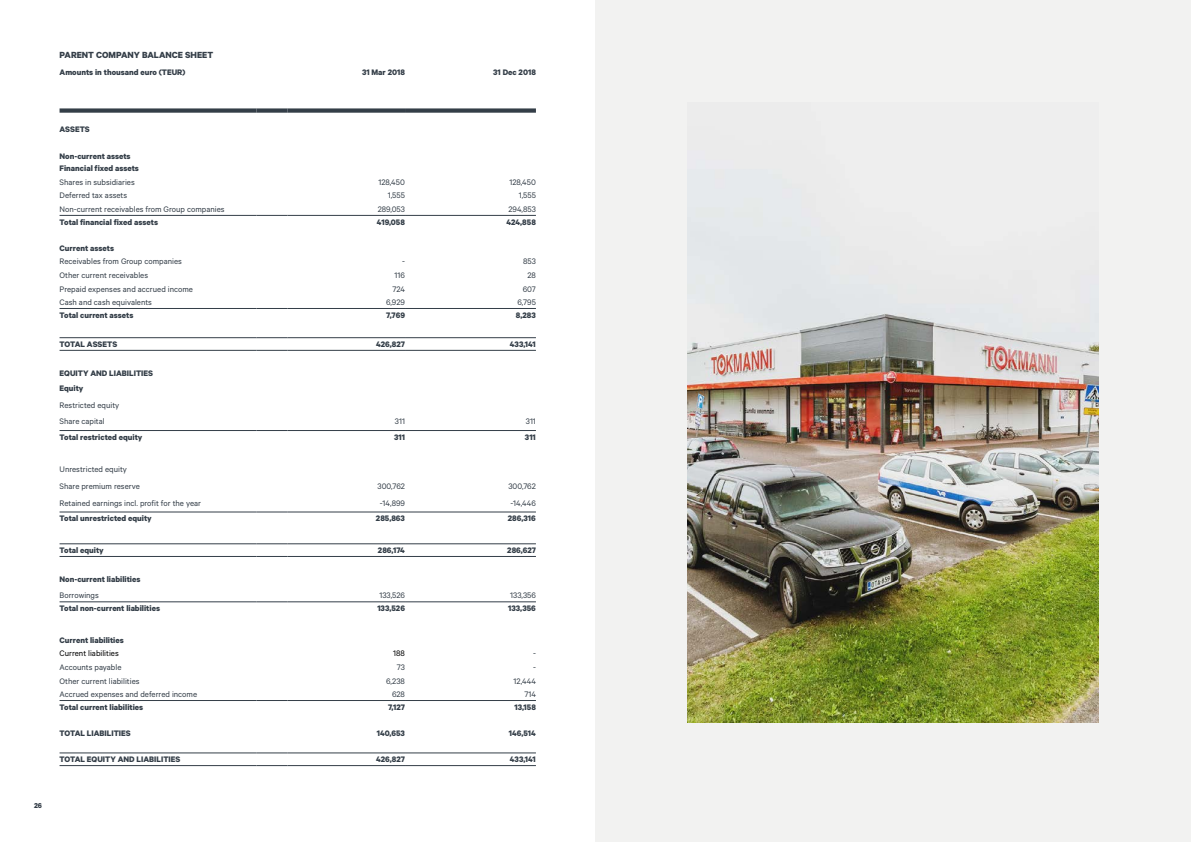
<style>
.page{position:relative;width:1191px;height:842px;background:#fff}
.page>*{position:absolute;margin:0;border:0;box-sizing:border-box;transform-origin:0 0}
.H3_hightop{font:700 10px "Calibre";color:#343e48}
.Table_left{font:9px "Calibre";color:#343e48}
.Table_left-2{font:700 9px "Calibre";color:#343e48}
.Table_right{font:700 9px "Calibre";color:#343e48}
.Table_right-2{font:9px "Calibre";color:#343e48}
.Table_left-3{font:9px "Calibre";color:#000}
.Table_right-3{font:9px "Calibre";color:#000}
.t1{font:700 8px "Calibre";color:#343e48}
</style>
<div class="page">
<div style="left:595px;top:0;width:596px;height:842px;background:#f2f2f1"></div>
<img style="left:687px;top:169px;width:411px;height:554px">
<hr style="left:60px;top:765px;width:197px;height:1px;background:#343e48">
<hr style="left:257px;top:765px;width:30px;height:1px;background:#343e48">
<hr style="left:287px;top:765px;width:118px;height:1px;background:#343e48">
<hr style="left:405px;top:765px;width:131px;height:1px;background:#343e48">
<hr style="left:60px;top:215px;width:197px;height:1px;background:#343e48">
<hr style="left:257px;top:215px;width:30px;height:1px;background:#343e48">
<hr style="left:287px;top:215px;width:118px;height:1px;background:#343e48">
<hr style="left:405px;top:215px;width:131px;height:1px;background:#343e48">
<hr style="left:60px;top:700px;width:197px;height:1px;background:#343e48">
<hr style="left:257px;top:700px;width:30px;height:1px;background:#343e48">
<hr style="left:287px;top:700px;width:118px;height:1px;background:#343e48">
<hr style="left:405px;top:700px;width:131px;height:1px;background:#343e48">
<hr style="left:60px;top:337px;width:197px;height:1px;background:#343e48">
<hr style="left:257px;top:337px;width:30px;height:1px;background:#343e48">
<hr style="left:287px;top:337px;width:118px;height:1px;background:#343e48">
<hr style="left:405px;top:337px;width:131px;height:1px;background:#343e48">
<hr style="left:60px;top:350px;width:197px;height:1px;background:#343e48">
<hr style="left:257px;top:350px;width:30px;height:1px;background:#343e48">
<hr style="left:287px;top:350px;width:118px;height:1px;background:#343e48">
<hr style="left:405px;top:350px;width:131px;height:1px;background:#343e48">
<hr style="left:60px;top:543px;width:197px;height:1px;background:#343e48">
<hr style="left:257px;top:543px;width:30px;height:1px;background:#343e48">
<hr style="left:287px;top:543px;width:118px;height:1px;background:#343e48">
<hr style="left:405px;top:543px;width:131px;height:1px;background:#343e48">
<hr style="left:60px;top:556px;width:197px;height:1px;background:#343e48">
<hr style="left:257px;top:556px;width:30px;height:1px;background:#343e48">
<hr style="left:287px;top:556px;width:118px;height:1px;background:#343e48">
<hr style="left:405px;top:556px;width:131px;height:1px;background:#343e48">
<hr style="left:60px;top:752px;width:197px;height:1px;background:#343e48">
<hr style="left:257px;top:752px;width:30px;height:1px;background:#343e48">
<hr style="left:287px;top:752px;width:118px;height:1px;background:#343e48">
<hr style="left:405px;top:752px;width:131px;height:1px;background:#343e48">
<hr style="left:60px;top:308px;width:197px;height:1px;background:#343e48">
<hr style="left:257px;top:308px;width:30px;height:1px;background:#343e48">
<hr style="left:287px;top:308px;width:118px;height:1px;background:#343e48">
<hr style="left:405px;top:308px;width:131px;height:1px;background:#343e48">
<hr style="left:60px;top:512px;width:197px;height:1px;background:#343e48">
<hr style="left:257px;top:512px;width:30px;height:1px;background:#343e48">
<hr style="left:287px;top:512px;width:118px;height:1px;background:#343e48">
<hr style="left:405px;top:512px;width:131px;height:1px;background:#343e48">
<hr style="left:60px;top:601px;width:197px;height:1px;background:#343e48">
<hr style="left:257px;top:601px;width:30px;height:1px;background:#343e48">
<hr style="left:287px;top:601px;width:118px;height:1px;background:#343e48">
<hr style="left:405px;top:601px;width:131px;height:1px;background:#343e48">
<div style="left:60px;top:108px;width:197px;height:5px;background:#343e48"></div>
<div style="left:257px;top:108px;width:30px;height:5px;background:#343e48"></div>
<div style="left:287px;top:108px;width:118px;height:5px;background:#343e48"></div>
<div style="left:405px;top:108px;width:131px;height:5px;background:#343e48"></div>
<hr style="left:60px;top:430px;width:197px;height:1px;background:#343e48">
<hr style="left:257px;top:430px;width:30px;height:1px;background:#343e48">
<hr style="left:287px;top:430px;width:118px;height:1px;background:#343e48">
<hr style="left:405px;top:430px;width:131px;height:1px;background:#343e48">
<p class="H3_hightop" style="left:60px;top:48px;width:155px">PARENT COMPANY BALANCE SHEET</p>
<p class="Table_left-2" style="left:60px;top:67px;width:127px">Amounts in thousand euro (TEUR)</p>
<p class="Table_right" style="left:362px;top:67px;width:44px">31 Mar 2018</p>
<p class="Table_right" style="left:493px;top:67px;width:44px">31 Dec 2018</p>
<p class="t1" style="left:34px;top:800px;width:10px">26</p>
<p class="Table_left-2" style="left:60px;top:124px;width:32px">ASSETS</p>
<p class="Table_left-2" style="left:60px;top:150px;width:73px">Non-current assets</p>
<p class="Table_left-2" style="left:60px;top:163px;width:81px">Financial fixed assets</p>
<p class="Table_left" style="left:60px;top:177px;width:77px">Shares in subsidiaries</p>
<p class="Table_right-2" style="left:378px;top:177px;width:28px">128,450</p>
<p class="Table_right-2" style="left:509px;top:177px;width:28px">128,450</p>
<p class="Table_left" style="left:60px;top:190px;width:69px">Deferred tax assets</p>
<p class="Table_right-2" style="left:388px;top:190px;width:19px">1,555</p>
<p class="Table_right-2" style="left:519px;top:190px;width:19px">1,555</p>
<p class="Table_left" style="left:60px;top:204px;width:166px">Non-current receivables from Group companies</p>
<p class="Table_right-2" style="left:378px;top:204px;width:29px">289,053</p>
<p class="Table_right-2" style="left:508px;top:204px;width:29px">294,853</p>
<p class="Table_left-2" style="left:60px;top:216px;width:100px">Total financial fixed assets</p>
<p class="Table_right" style="left:377px;top:216px;width:30px">419,058</p>
<p class="Table_right" style="left:506px;top:216px;width:31px">424,858</p>
<p class="Table_left-2" style="left:60px;top:243px;width:56px">Current assets</p>
<p class="Table_left" style="left:60px;top:256px;width:124px">Receivables from Group companies</p>
<p class="Table_right-2" style="left:402px;top:256px;width:4px">-</p>
<p class="Table_right-2" style="left:523px;top:256px;width:14px">853</p>
<p class="Table_left" style="left:60px;top:270px;width:90px">Other current receivables</p>
<p class="Table_right-2" style="left:394px;top:270px;width:12px">116</p>
<p class="Table_right-2" style="left:527px;top:270px;width:10px">28</p>
<p class="Table_left" style="left:60px;top:283px;width:135px">Prepaid expenses and accrued income</p>
<p class="Table_right-2" style="left:392px;top:283px;width:14px">724</p>
<p class="Table_right-2" style="left:523px;top:283px;width:15px">607</p>
<p class="Table_left" style="left:60px;top:297px;width:94px">Cash and cash equivalents</p>
<p class="Table_right-2" style="left:386px;top:297px;width:20px">6,929</p>
<p class="Table_right-2" style="left:517px;top:297px;width:20px">6,795</p>
<p class="Table_left-2" style="left:60px;top:309px;width:75px">Total current assets</p>
<p class="Table_right" style="left:386px;top:309px;width:20px">7,769</p>
<p class="Table_right" style="left:516px;top:309px;width:22px">8,283</p>
<p class="Table_left-2" style="left:60px;top:339px;width:59px">TOTAL ASSETS</p>
<p class="Table_right" style="left:376px;top:339px;width:31px">426,827</p>
<p class="Table_right" style="left:510px;top:339px;width:28px">433,141</p>
<p class="Table_left-2" style="left:60px;top:368px;width:95px">EQUITY AND LIABILITIES</p>
<p class="Table_left-2" style="left:60px;top:383px;width:25px">Equity</p>
<p class="Table_left" style="left:60px;top:399px;width:61px">Restricted equity</p>
<p class="Table_left" style="left:60px;top:416px;width:47px">Share capital</p>
<p class="Table_right-2" style="left:395px;top:416px;width:12px">311</p>
<p class="Table_right-2" style="left:526px;top:416px;width:12px">311</p>
<p class="Table_left-2" style="left:60px;top:431px;width:84px">Total restricted equity</p>
<p class="Table_right" style="left:394px;top:431px;width:12px">311</p>
<p class="Table_right" style="left:525px;top:431px;width:12px">311</p>
<p class="Table_left" style="left:60px;top:464px;width:69px">Unrestricted equity</p>
<p class="Table_left" style="left:60px;top:481px;width:82px">Share premium reserve</p>
<p class="Table_right-2" style="left:377px;top:481px;width:29px">300,762</p>
<p class="Table_right-2" style="left:508px;top:481px;width:29px">300,762</p>
<p class="Table_left" style="left:60px;top:497px;width:143px">Retained earnings incl. profit for the year</p>
<p class="Table_right-2" style="left:380px;top:497px;width:27px">-14,899</p>
<p class="Table_right-2" style="left:510px;top:497px;width:27px">-14,446</p>
<p class="Table_left-2" style="left:60px;top:513px;width:94px">Total unrestricted equity</p>
<p class="Table_right" style="left:376px;top:513px;width:31px">285,863</p>
<p class="Table_right" style="left:508px;top:513px;width:30px">286,316</p>
<p class="Table_left-2" style="left:60px;top:545px;width:46px">Total equity</p>
<p class="Table_right" style="left:378px;top:545px;width:29px">286,174</p>
<p class="Table_right" style="left:507px;top:545px;width:30px">286,627</p>
<p class="Table_left-2" style="left:60px;top:574px;width:82px">Non-current liabilities</p>
<p class="Table_left" style="left:60px;top:590px;width:41px">Borrowings</p>
<p class="Table_right-2" style="left:379px;top:590px;width:27px">133,526</p>
<p class="Table_right-2" style="left:510px;top:590px;width:27px">133,356</p>
<p class="Table_left-2" style="left:60px;top:603px;width:102px">Total non-current liabilities</p>
<p class="Table_right" style="left:377px;top:603px;width:29px">133,526</p>
<p class="Table_right" style="left:508px;top:603px;width:29px">133,356</p>
<p class="Table_left-2" style="left:60px;top:635px;width:66px">Current liabilities</p>
<p class="Table_left-3" style="left:60px;top:648px;width:61px">Current liabilities</p>
<p class="Table_right-3" style="left:393px;top:648px;width:13px">188</p>
<p class="Table_right-2" style="left:533px;top:648px;width:4px">-</p>
<p class="Table_left" style="left:60px;top:662px;width:63px">Accounts payable</p>
<p class="Table_right-2" style="left:397px;top:662px;width:10px">73</p>
<p class="Table_right-2" style="left:533px;top:662px;width:4px">-</p>
<p class="Table_left" style="left:60px;top:675px;width:81px">Other current liabilities</p>
<p class="Table_right-2" style="left:386px;top:675px;width:20px">6,238</p>
<p class="Table_right-2" style="left:513px;top:675px;width:24px">12,444</p>
<p class="Table_left" style="left:60px;top:689px;width:139px">Accrued expenses and deferred income</p>
<p class="Table_right-2" style="left:392px;top:689px;width:15px">628</p>
<p class="Table_right-2" style="left:524px;top:689px;width:13px">714</p>
<p class="Table_left-2" style="left:60px;top:701px;width:85px">Total current liabilities</p>
<p class="Table_right" style="left:388px;top:701px;width:18px">7,127</p>
<p class="Table_right" style="left:514px;top:701px;width:23px">13,158</p>
<p class="Table_left-2" style="left:60px;top:728px;width:73px">TOTAL LIABILITIES</p>
<p class="Table_right" style="left:377px;top:728px;width:30px">140,653</p>
<p class="Table_right" style="left:509px;top:728px;width:29px">146,514</p>
<p class="Table_left-2" style="left:60px;top:754px;width:122px">TOTAL EQUITY AND LIABILITIES</p>
<p class="Table_right" style="left:376px;top:754px;width:31px">426,827</p>
<p class="Table_right" style="left:510px;top:754px;width:28px">433,141</p>
</div>
